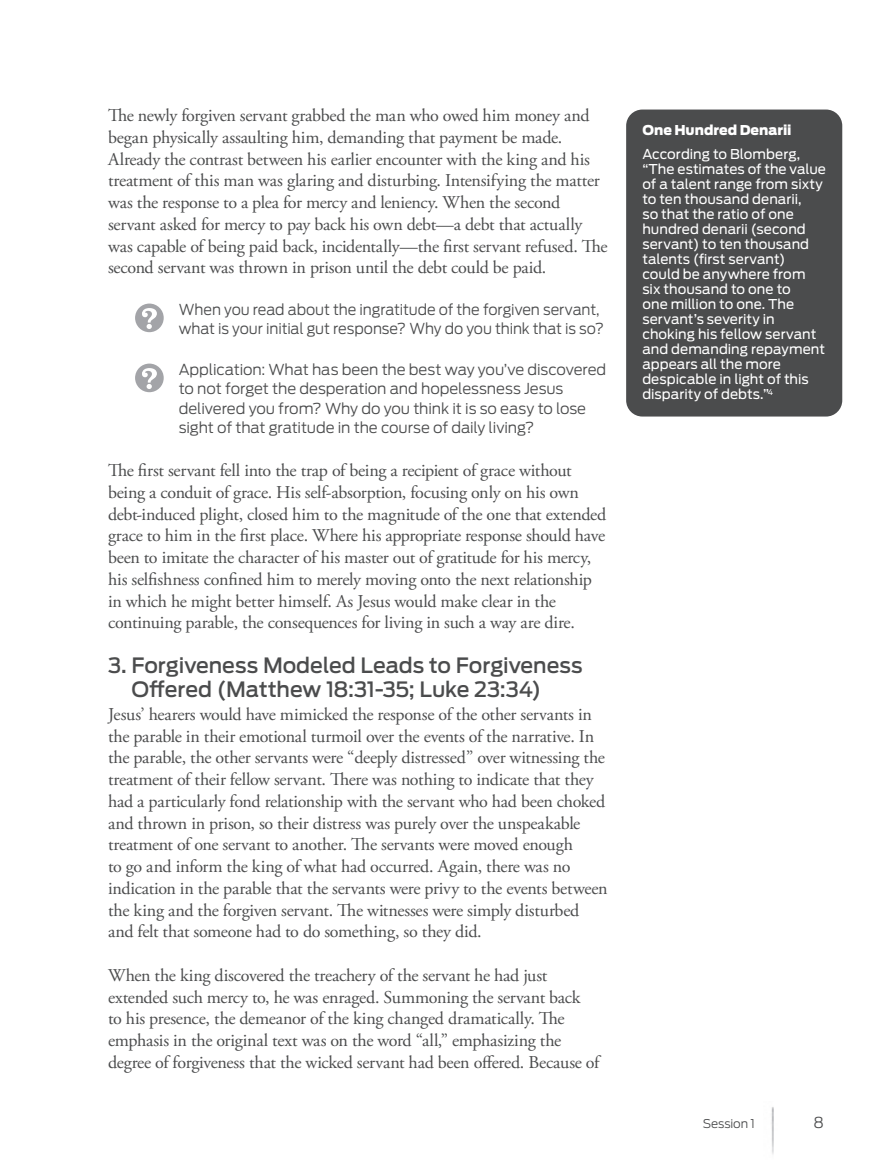
<style>
.page{position:relative;width:878px;height:1175px;background:#fff}
.page>*{position:absolute;margin:0;border:0;box-sizing:border-box;transform-origin:0 0}
.subhead1{font:500 21px/24px "Antenna";letter-spacing:-.005em;color:#4b4c4d}
.body_no_indent{font:18px/21.8px "Adobe Garamond Pro";letter-spacing:-.015em;color:#4b4c4d}
.questions{font:300 15px/19.5px "Antenna";letter-spacing:-.01em;color:#4b4c4d}
.body4_Voices{font:13.5px/15px "Antenna";letter-spacing:.005em;color:#fff}
.subhead8_subhead{font:900 13.5px "Antenna";color:#fff}
.t1{font:300 12px "Antenna";letter-spacing:-.01em;color:#4b4c4d}
</style>
<div class="page">
<img style="left:771px;top:1107px;width:3px;height:47px">
<div style="left:626px;top:110px;width:216px;height:306px;background:#4b4c4d;border-radius:16px"></div>
<svg style="left:135px;top:303px;width:29px;height:29px"></svg>
<svg style="left:135px;top:363px;width:29px;height:29px"></svg>
<p class="body_no_indent" style="left:108px;top:105px;width:501px">The newly forgiven servant grabbed the man who owed him money and began physically assaulting him, demanding that payment be made.<br>Already the contrast between his earlier encounter with the king and his treatment of this man was glaring and disturbing. Intensifying the matter was the response to a plea for mercy and leniency. When the second servant asked for mercy to pay back his own debt—a debt that actually was capable of being paid back, incidentally—the first servant refused. The second servant was thrown in prison until the debt could be paid.</p>
<p class="questions" style="left:179px;top:299px;width:427px">When you read about the ingratitude of the forgiven servant, what is your initial gut response? Why do you think that is so?</p>
<p class="questions" style="left:179px;top:359px;width:429px">Application: What has been the best way you’ve discovered to not forget the desperation and hopelessness Jesus delivered you from? Why do you think it is so easy to lose sight of that gratitude in the course of daily living?</p>
<p class="body_no_indent" style="left:108px;top:460px;width:499px">The first servant fell into the trap of being a recipient of grace without being a conduit of grace. His self-absorption, focusing only on his own debt-induced plight, closed him to the magnitude of the one that extended grace to him in the first place. Where his appropriate response should have been to imitate the character of his master out of gratitude for his mercy, his selfishness confined him to merely moving onto the next relationship in which he might better himself. As Jesus would make clear in the continuing parable, the consequences for living in such a way are dire.</p>
<p class="subhead1" style="left:131px;top:653px;width:453px;text-indent:-23px">3. Forgiveness Modeled Leads to Forgiveness<br>Offered (Matthew 18:31-35; Luke 23:34)</p>
<p class="body_no_indent" style="left:108px;top:704px;width:501px">Jesus’ hearers would have mimicked the response of the other servants in the parable in their emotional turmoil over the events of the narrative. In the parable, the other servants were “deeply distressed” over witnessing the treatment of their fellow servant. There was nothing to indicate that they had a particularly fond relationship with the servant who had been choked and thrown in prison, so their distress was purely over the unspeakable treatment of one servant to another. The servants were moved enough<br>to go and inform the king of what had occurred. Again, there was no indication in the parable that the servants were privy to the events between the king and the forgiven servant. The witnesses were simply disturbed and felt that someone had to do something, so they did.</p>
<p class="body_no_indent" style="left:108px;top:965px;width:493px">When the king discovered the treachery of the servant he had just extended such mercy to, he was enraged. Summoning the servant back<br>to his presence, the demeanor of the king changed dramatically. The emphasis in the original text was on the word “all,” emphasizing the degree of forgiveness that the wicked servant had been offered. Because of</p>
<p class="subhead8_subhead" style="left:642px;top:122px;width:151px">One Hundred Denarii</p>
<p class="body4_Voices" style="left:642px;top:147px;width:185px">According to Blomberg, “The estimates of the value of a talent range from sixty to ten thousand denarii,<br>so that the ratio of one hundred denarii (second servant) to ten thousand talents (first servant) could be anywhere from six thousand to one to<br>one million to one. The servant’s severity in choking his fellow servant and demanding repayment appears all the more despicable in light of this disparity of debts.”<sup>4</sup></p>
<p class="t1" style="left:703px;top:1116px;width:53px">Session 1</p>
<p class="questions" style="left:813px;top:1112px;width:12px">8</p>
</div>
